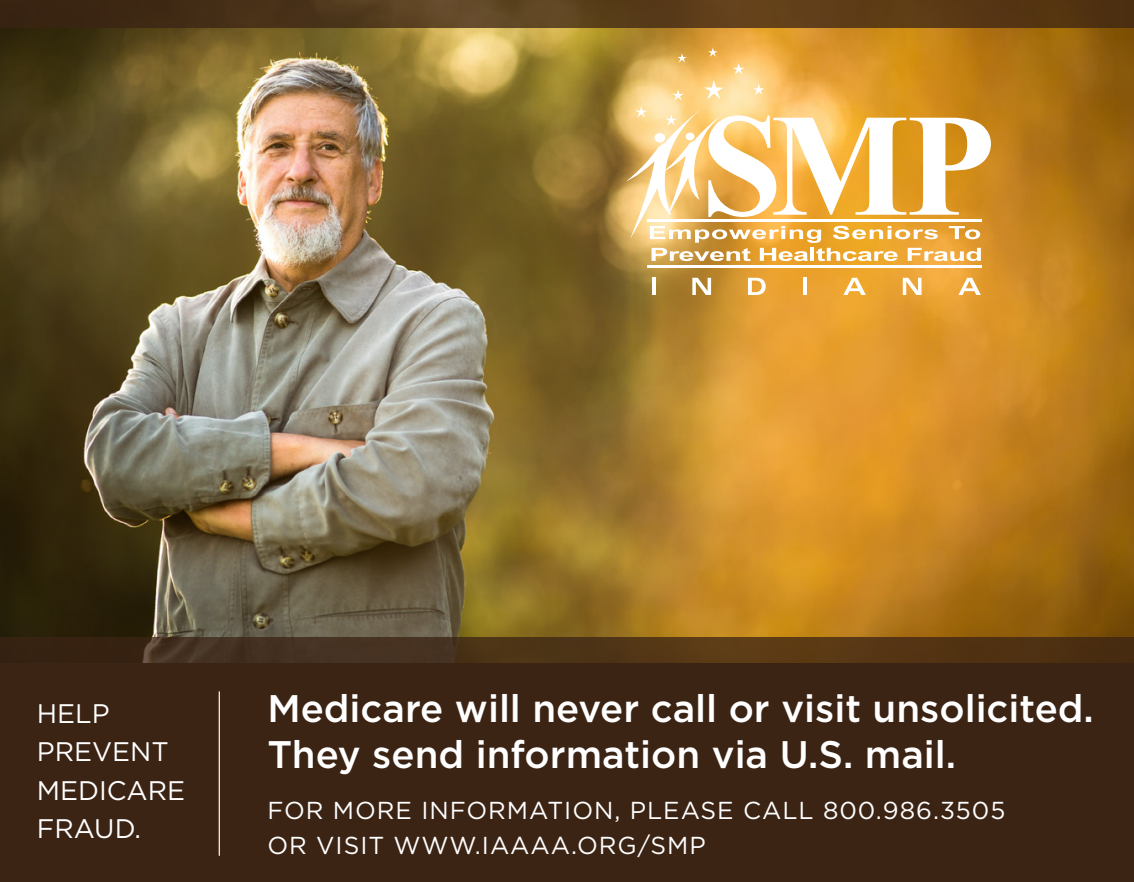
<style>
.page{position:relative;width:1134px;height:882px;background:#fff}
.page>*{position:absolute;margin:0;border:0;box-sizing:border-box;transform-origin:0 0}
.t1{font:500 38.5px/46.2px "Gotham";color:#fff}
.t2{font:26.95px/38.5px "Gotham";color:#fff}
.t3{font:24.5px/35px "Gotham";letter-spacing:.04em;color:#fff}
</style>
<div class="page">
<img style="left:0;top:28px;width:1134px;height:609px">
<svg style="left:0;top:637px;width:1134px;height:27px"></svg>
<div style="left:0;top:664px;width:1134px;height:218px;background:#3c2415"></div>
<svg style="left:0;top:0;width:1134px;height:28px"></svg>
<hr style="left:219px;top:691px;width:1px;height:165px;background:#fff">
<hr style="left:647px;top:266px;width:335px;height:2px;background:#fff">
<svg style="left:626px;top:48px;width:365px;height:213px"></svg>
<hr style="left:652px;top:278px;width:3px;height:17px;background:#fff">
<svg style="left:692px;top:278px;width:19px;height:17px"></svg>
<svg style="left:748px;top:278px;width:18px;height:17px"></svg>
<hr style="left:803px;top:278px;width:3px;height:17px;background:#fff">
<svg style="left:843px;top:278px;width:23px;height:17px"></svg>
<svg style="left:903px;top:278px;width:19px;height:17px"></svg>
<svg style="left:958px;top:278px;width:23px;height:17px"></svg>
<p class="t2" style="left:37px;top:694px;width:150px">HELP<br>PREVENT<br>MEDICARE<br>FRAUD.</p>
<p class="t1" style="left:267px;top:684px;width:828px">Medicare will never call or visit unsolicited.<br>They send information via U.S. mail.</p>
<p class="t3" style="left:267px;top:792px;width:739px">FOR MORE INFORMATION, PLEASE CALL 800.986.3505<br>OR VISIT WWW.IAAAA.ORG/SMP</p>
</div>
